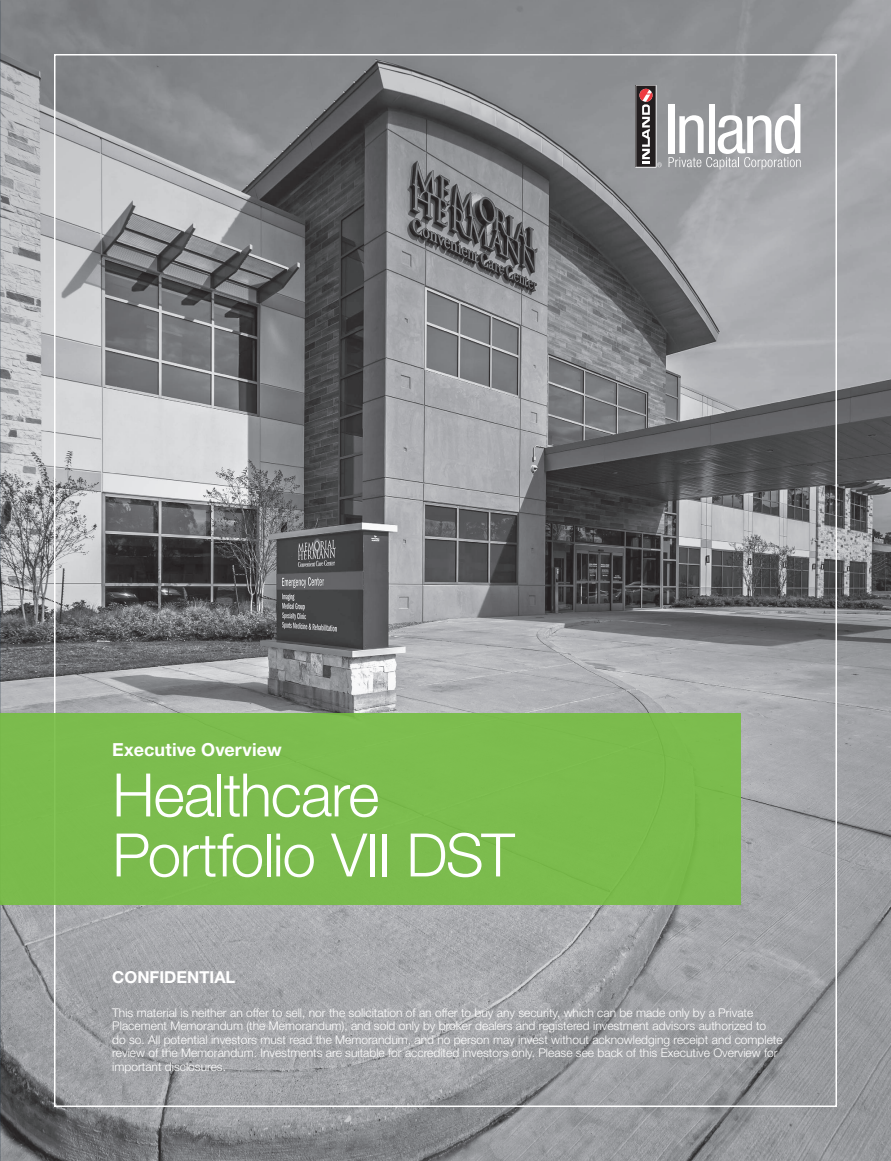
<style>
.page{position:relative;width:891px;height:1161px;background:#fff}
.page>*{position:absolute;margin:0;border:0;box-sizing:border-box;transform-origin:0 0}
.t1{font:300 60px/60px "Helvetica Neue LT Std";letter-spacing:-.02em;color:#fff}
.t2{font:700 18px "Helvetica Neue LT Std";letter-spacing:.005em;color:#fff}
.t3{font:700 16.5px "Helvetica Neue LT Std";color:#fff}
.t4{font:300 12px/13.5px "Helvetica Neue LT Std";color:#fff}
</style>
<div class="page">
<img style="left:0;top:0;width:891px;height:1161px">
<svg style="left:636px;top:85px;width:26px;height:83px;background:#6f6567"></svg>
<div style="left:668px;top:104px;width:6px;height:49px;background:#fff"></div>
<svg style="left:669px;top:104px;width:132px;height:65px"></svg>
<div style="left:0;top:713px;width:741px;height:192px;background:#7cbc4e"></div>
<h2 class="t2" style="left:112px;top:739px;width:171px">Executive Overview</h2>
<h1 class="t1" style="left:112px;top:764px;width:404px">Healthcare<br>Portfolio VII DST</h1>
<h3 class="t3" style="left:112px;top:967px;width:125px">CONFIDENTIAL</h3>
<p class="t4" style="left:112px;top:1005px;width:672px">This material is neither an offer to sell, nor the solicitation of an offer to buy any security, which can be made only by a Private Placement Memorandum (the Memorandum), and sold only by broker dealers and registered investment advisors authorized to do so. All potential investors must read the Memorandum, and no person may invest without acknowledging receipt and complete review of the Memorandum. Investments are suitable for accredited investors only. Please see back of this Executive Overview for important disclosures.</p>
</div>
